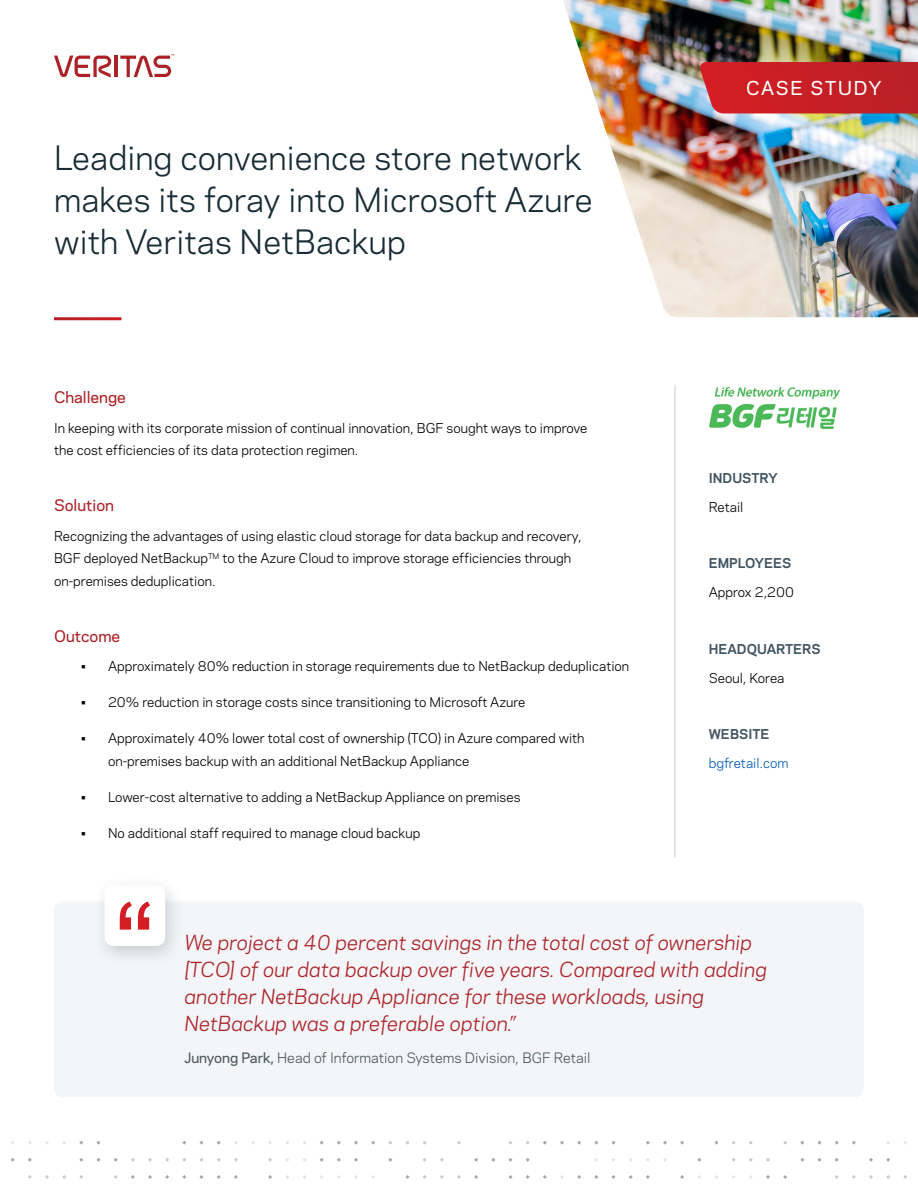
<style>
.page{position:relative;width:918px;height:1188px;background:#fff}
.page>*{position:absolute;margin:0;border:0;box-sizing:border-box;transform-origin:0 0}
.Main_Headline{font:31.5px/42px "Polaris";letter-spacing:.005em;color:#182c35}
.Quote_Body{font:italic 19.5px/27px "Polaris";color:#ab2328}
.t1{font:500 18px "Polaris";letter-spacing:.1em;color:#fff}
.Paragraph_Title{font:500 15px "Polaris";color:#ab2328}
.t2{font:13.5px "Polaris";color:#48585f}
.Body_Copy{font:12.75px/22.5px "Polaris";color:#000}
.company_title{font:700 12.75px "Polaris";color:#425563}
.Body_Copy-2{font:12.75px "Polaris";color:#0057b8}
.s1{font-weight:500}
</style>
<div class="page">
<svg style="left:783px;top:1175px;width:4px;height:4px"></svg>
<svg style="left:766px;top:1158px;width:4px;height:4px"></svg>
<svg style="left:766px;top:1175px;width:4px;height:4px"></svg>
<svg style="left:749px;top:1158px;width:4px;height:4px"></svg>
<svg style="left:714px;top:1141px;width:5px;height:4px"></svg>
<svg style="left:697px;top:1158px;width:4px;height:4px"></svg>
<svg style="left:680px;top:1141px;width:4px;height:4px"></svg>
<svg style="left:680px;top:1175px;width:4px;height:4px"></svg>
<svg style="left:663px;top:1141px;width:4px;height:4px"></svg>
<svg style="left:646px;top:1141px;width:4px;height:4px"></svg>
<svg style="left:646px;top:1175px;width:4px;height:4px"></svg>
<svg style="left:629px;top:1175px;width:4px;height:4px"></svg>
<svg style="left:611px;top:1141px;width:5px;height:4px"></svg>
<svg style="left:611px;top:1175px;width:5px;height:4px"></svg>
<svg style="left:594px;top:1175px;width:4px;height:4px"></svg>
<svg style="left:577px;top:1141px;width:4px;height:4px"></svg>
<svg style="left:577px;top:1175px;width:4px;height:4px"></svg>
<svg style="left:560px;top:1141px;width:4px;height:4px"></svg>
<svg style="left:560px;top:1175px;width:4px;height:4px"></svg>
<svg style="left:543px;top:1141px;width:4px;height:4px"></svg>
<svg style="left:543px;top:1175px;width:4px;height:4px"></svg>
<svg style="left:526px;top:1158px;width:4px;height:4px"></svg>
<svg style="left:526px;top:1175px;width:4px;height:4px"></svg>
<svg style="left:508px;top:1141px;width:5px;height:4px"></svg>
<svg style="left:508px;top:1158px;width:5px;height:4px"></svg>
<svg style="left:508px;top:1175px;width:5px;height:4px"></svg>
<svg style="left:491px;top:1158px;width:4px;height:4px"></svg>
<svg style="left:474px;top:1158px;width:4px;height:4px"></svg>
<svg style="left:474px;top:1175px;width:4px;height:4px"></svg>
<svg style="left:457px;top:1141px;width:4px;height:4px"></svg>
<svg style="left:457px;top:1175px;width:4px;height:4px"></svg>
<svg style="left:440px;top:1158px;width:4px;height:4px"></svg>
<svg style="left:440px;top:1175px;width:4px;height:4px"></svg>
<svg style="left:423px;top:1175px;width:4px;height:4px"></svg>
<svg style="left:405px;top:1141px;width:5px;height:4px"></svg>
<svg style="left:405px;top:1175px;width:5px;height:4px"></svg>
<svg style="left:388px;top:1158px;width:4px;height:4px"></svg>
<svg style="left:371px;top:1141px;width:4px;height:4px"></svg>
<svg style="left:354px;top:1141px;width:4px;height:4px"></svg>
<svg style="left:354px;top:1158px;width:4px;height:4px"></svg>
<svg style="left:354px;top:1175px;width:4px;height:4px"></svg>
<svg style="left:337px;top:1141px;width:4px;height:4px"></svg>
<svg style="left:337px;top:1158px;width:4px;height:4px"></svg>
<svg style="left:320px;top:1158px;width:4px;height:4px"></svg>
<svg style="left:268px;top:1158px;width:4px;height:4px"></svg>
<svg style="left:268px;top:1175px;width:4px;height:4px"></svg>
<svg style="left:234px;top:1158px;width:4px;height:4px"></svg>
<svg style="left:234px;top:1175px;width:4px;height:4px"></svg>
<svg style="left:217px;top:1175px;width:4px;height:4px"></svg>
<svg style="left:199px;top:1141px;width:5px;height:4px"></svg>
<svg style="left:199px;top:1158px;width:5px;height:4px"></svg>
<svg style="left:199px;top:1175px;width:5px;height:4px"></svg>
<svg style="left:182px;top:1175px;width:4px;height:4px"></svg>
<svg style="left:165px;top:1158px;width:4px;height:4px"></svg>
<svg style="left:165px;top:1175px;width:4px;height:4px"></svg>
<svg style="left:148px;top:1158px;width:4px;height:4px"></svg>
<svg style="left:148px;top:1175px;width:4px;height:4px"></svg>
<svg style="left:131px;top:1158px;width:4px;height:4px"></svg>
<svg style="left:131px;top:1175px;width:4px;height:4px"></svg>
<svg style="left:114px;top:1158px;width:4px;height:4px"></svg>
<svg style="left:114px;top:1175px;width:4px;height:4px"></svg>
<svg style="left:96px;top:1141px;width:5px;height:4px"></svg>
<svg style="left:96px;top:1158px;width:5px;height:4px"></svg>
<svg style="left:79px;top:1158px;width:4px;height:4px"></svg>
<svg style="left:79px;top:1175px;width:4px;height:4px"></svg>
<svg style="left:62px;top:1175px;width:4px;height:4px"></svg>
<svg style="left:45px;top:1175px;width:4px;height:4px"></svg>
<svg style="left:28px;top:1158px;width:4px;height:4px"></svg>
<svg style="left:28px;top:1175px;width:4px;height:4px"></svg>
<svg style="left:11px;top:1158px;width:4px;height:4px"></svg>
<svg style="left:903px;top:1175px;width:4px;height:4px"></svg>
<svg style="left:886px;top:1158px;width:4px;height:4px"></svg>
<svg style="left:886px;top:1175px;width:4px;height:4px"></svg>
<svg style="left:869px;top:1158px;width:4px;height:4px"></svg>
<svg style="left:869px;top:1175px;width:4px;height:4px"></svg>
<svg style="left:852px;top:1141px;width:4px;height:4px"></svg>
<svg style="left:852px;top:1175px;width:4px;height:4px"></svg>
<svg style="left:835px;top:1158px;width:4px;height:4px"></svg>
<svg style="left:835px;top:1175px;width:4px;height:4px"></svg>
<svg style="left:817px;top:1141px;width:5px;height:4px"></svg>
<svg style="left:817px;top:1158px;width:5px;height:4px"></svg>
<svg style="left:800px;top:1158px;width:4px;height:4px"></svg>
<img style="left:563px;top:0;width:355px;height:317px">
<svg style="left:699px;top:62px;width:219px;height:51px;background:#c5242b"></svg>
<hr style="left:675px;top:385px;width:1px;height:472px;background:#c6ccd0">
<div style="left:54px;top:902px;width:810px;height:195px;background:#f4f5f8;border-radius:9px"></div>
<div style="left:93px;top:876px;width:91px;height:91px;background:#425563;opacity:.25"></div>
<div style="left:105px;top:885px;width:60px;height:61px;background:#fff;border-radius:9px"></div>
<svg style="left:120px;top:902px;width:30px;height:28px"></svg>
<hr style="left:114px;top:56px;width:4px;height:21px;background:#ab2328">
<svg style="left:54px;top:56px;width:58px;height:22px"></svg>
<svg style="left:120px;top:54px;width:54px;height:23px"></svg>
<img style="left:709px;top:386px;width:132px;height:43px">
<p class="Main_Headline" style="left:54px;top:135px;width:540px">Leading convenience store network makes its foray into Microsoft Azure with Veritas NetBackup</p>
<p class="Paragraph_Title" style="left:54px;top:386px;width:74px">Challenge</p>
<p class="Body_Copy" style="left:54px;top:416px;width:535px">In keeping with its corporate mission of continual innovation, BGF sought ways to improve the cost efficiencies of its data protection regimen.</p>
<p class="Paragraph_Title" style="left:54px;top:494px;width:62px">Solution</p>
<p class="Body_Copy" style="left:54px;top:524px;width:529px">Recognizing the advantages of using elastic cloud storage for data backup and recovery,<br>BGF deployed NetBackup<sup>TM</sup> to the Azure Cloud to improve storage efficiencies through on-premises deduplication.</p>
<p class="Paragraph_Title" style="left:54px;top:625px;width:68px">Outcome</p>
<p class="Body_Copy" style="left:81px;top:654px;width:550px">• Approximately 80% reduction in storage requirements due to NetBackup deduplication</p>
<p class="Body_Copy" style="left:81px;top:690px;width:446px">• 20% reduction in storage costs since transitioning to Microsoft Azure</p>
<p class="Body_Copy" style="left:108px;top:726px;width:478px;text-indent:-27px">• Approximately 40% lower total cost of ownership (TCO) in Azure compared with on-premises backup with an additional NetBackup Appliance</p>
<p class="Body_Copy" style="left:81px;top:785px;width:441px">• Lower-cost alternative to adding a NetBackup Appliance on premises</p>
<p class="Body_Copy" style="left:81px;top:821px;width:341px">• No additional staff required to manage cloud backup</p>
<p class="t1" style="left:746px;top:75px;width:137px">CASE STUDY</p>
<p class="company_title" style="left:709px;top:468px;width:70px">INDUSTRY</p>
<p class="Body_Copy" style="left:709px;top:495px;width:36px">Retail</p>
<p class="company_title" style="left:709px;top:554px;width:84px">EMPLOYEES</p>
<p class="Body_Copy" style="left:709px;top:581px;width:87px">Approx 2,200</p>
<p class="company_title" style="left:709px;top:639px;width:113px">HEADQUARTERS</p>
<p class="Body_Copy" style="left:709px;top:666px;width:77px">Seoul, Korea</p>
<p class="company_title" style="left:709px;top:725px;width:62px">WEBSITE</p>
<p class="Body_Copy-2" style="left:709px;top:754px;width:81px">bgfretail.com</p>
<p class="Quote_Body" style="left:184px;top:928px;width:584px">We project a 40 percent savings in the total cost of ownership [TCO] of our data backup over five years. Compared with adding another NetBackup Appliance for these workloads, using NetBackup was a preferable option.”</p>
<p class="t2" style="left:184px;top:1047px;width:408px"><span class="s1">Junyong Park,</span> Head of Information Systems Division, BGF Retail</p>
</div>
